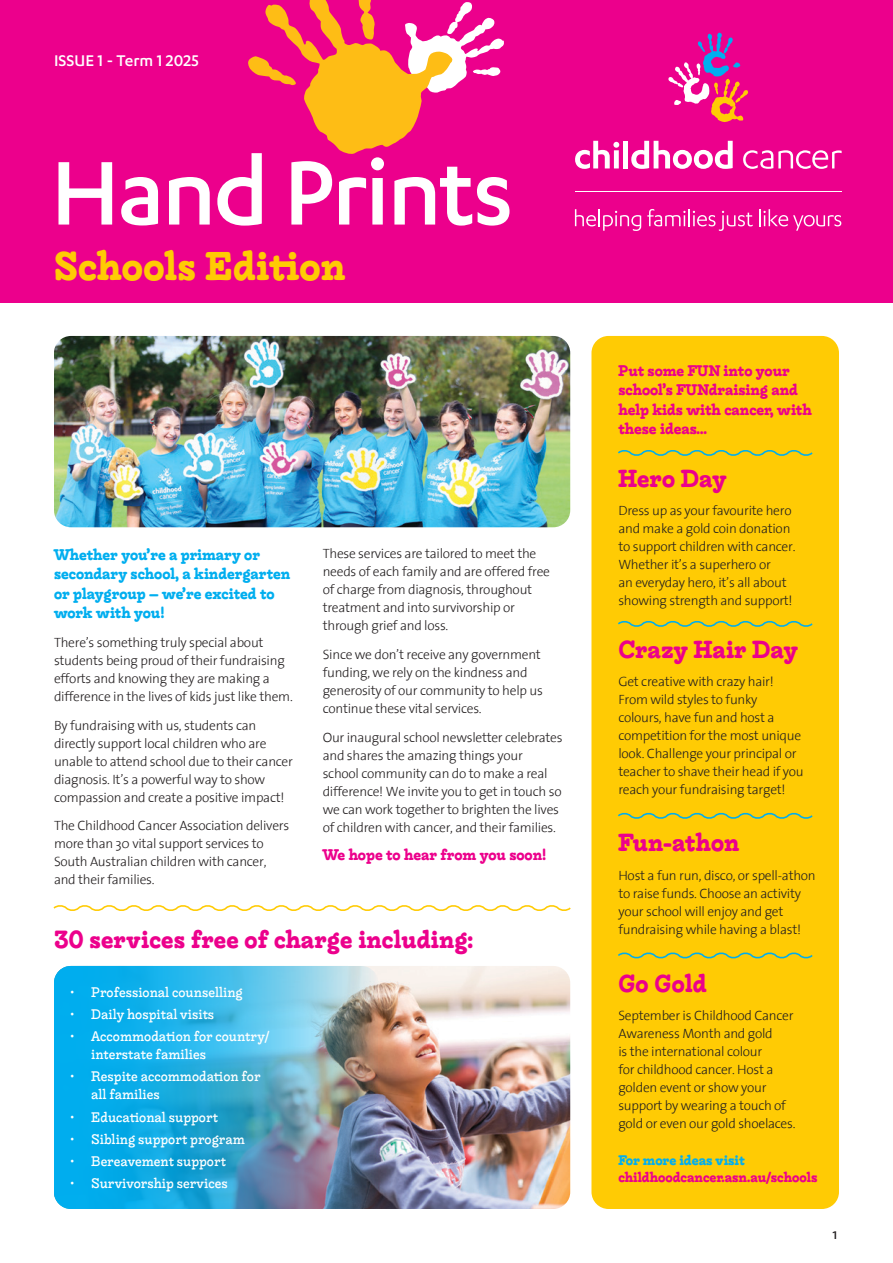
<style>
.page{position:relative;width:893px;height:1263px;background:#fff}
.page>*{position:absolute;margin:0;border:0;box-sizing:border-box;transform-origin:0 0}
.t1{font:500 105px "Karbon";letter-spacing:-.025em;color:#fff}
.t2{font:700 39px "Liebe Ruth";letter-spacing:.01em;color:#ffcb04}
.t3{font:700 24px "Liebe Ruth";letter-spacing:.01em;color:#ec008c}
.t4{font:500 18px "Karbon";color:#fff}
.t5{font:700 15px/19.5px "Liebe Ruth";color:#ec008c}
.t6{font:700 15px/19.5px "Liebe Ruth";color:#00aeef}
.t7{font:15px "The Sans";color:#231f20}
.t8{font:300 13.5px/18px "The Sans";letter-spacing:-.02em;color:#231f20}
.t9{font:500 13.5px/18px "Liebe Ruth";color:#fff}
.t10{font:700 13.5px "Liebe Ruth";color:#ec008c}
.t11{font:700 13.5px "Liebe Ruth";color:#00aeef}
</style>
<div class="page">
<img style="left:54px;top:966px;width:516px;height:243px">
<img style="left:54px;top:966px;width:324px;height:243px;border-radius:17px">
<img style="left:54px;top:336px;width:516px;height:191px">
<div style="left:0;top:0;width:893px;height:303px;background:#ec008c"></div>
<svg style="left:248px;top:0;width:256px;height:154px"></svg>
<svg style="left:53px;top:905px;width:518px;height:6px"></svg>
<svg style="left:575px;top:209px;width:66px;height:22px"></svg>
<svg style="left:647px;top:209px;width:106px;height:22px"></svg>
<svg style="left:759px;top:209px;width:82px;height:22px"></svg>
<svg style="left:575px;top:141px;width:44px;height:28px"></svg>
<div style="left:623px;top:141px;width:5px;height:27px;background:#fff"></div>
<svg style="left:631px;top:141px;width:102px;height:28px"></svg>
<svg style="left:743px;top:150px;width:99px;height:19px"></svg>
<hr style="left:575px;top:192px;width:267px;height:1px;background:#fff">
<svg style="left:668px;top:33px;width:80px;height:89px"></svg>
<div style="left:591px;top:336px;width:248px;height:873px;background:#ffcb04;border-radius:17px"></div>
<svg style="left:618px;top:621px;width:195px;height:6px"></svg>
<svg style="left:618px;top:450px;width:195px;height:6px"></svg>
<svg style="left:618px;top:812px;width:195px;height:7px"></svg>
<svg style="left:618px;top:952px;width:195px;height:7px"></svg>
<h3 class="t4" style="left:54px;top:51px;width:146px">ISSUE 1 - Term 1 2025</h3>
<h1 class="t1" style="left:51px;top:134px;width:464px">Hand Prints</h1>
<h2 class="t2" style="left:54px;top:243px;width:293px">Schools Edition</h2>
<p class="t6" style="left:54px;top:545px;width:238px">Whether you’re a primary or secondary school, a kindergarten or playgroup – we’re excited to work with you!</p>
<p class="t8" style="left:54px;top:633px;width:240px">There’s something truly special about students being proud of their fundraising efforts and knowing they are making a difference in the lives of kids just like them.</p>
<p class="t8" style="left:54px;top:716px;width:240px">By fundraising with us, students can directly support local children who are unable to attend school due to their cancer diagnosis. It’s a powerful way to show compassion and create a positive impact!</p>
<p class="t8" style="left:54px;top:816px;width:237px">The Childhood Cancer Association delivers more than 30 vital support services to South Australian children with cancer, and their families.</p>
<p class="t8" style="left:323px;top:544px;width:229px">These services are tailored to meet the needs of each family and are offered free of charge from diagnosis, throughout treatment and into survivorship or through grief and loss.</p>
<p class="t8" style="left:323px;top:645px;width:222px">Since we don’t receive any government funding, we rely on the kindness and generosity of our community to help us continue these vital services.</p>
<p class="t8" style="left:323px;top:728px;width:241px">Our inaugural school newsletter celebrates and shares the amazing things your<br>school community can do to make a real difference! We invite you to get in touch so we can work together to brighten the lives of children with cancer, and their families.</p>
<p class="t5" style="left:323px;top:845px;width:225px">We hope to hear from you soon!</p>
<h3 class="t3" style="left:54px;top:925px;width:421px">30 services free of charge including:</h3>
<p class="t9" style="left:70px;top:983px;width:174px">• Professional counselling</p>
<p class="t9" style="left:70px;top:1005px;width:146px">• Daily hospital visits</p>
<p class="t9" style="left:91px;top:1027px;width:180px;text-indent:-21px">• Accommodation for country/ interstate families</p>
<p class="t9" style="left:91px;top:1068px;width:171px;text-indent:-21px">• Respite accommodation for all families</p>
<p class="t9" style="left:70px;top:1108px;width:150px">• Educational support</p>
<p class="t9" style="left:70px;top:1130px;width:177px">• Sibling support program</p>
<p class="t9" style="left:70px;top:1152px;width:158px">• Bereavement support</p>
<p class="t9" style="left:70px;top:1175px;width:159px">• Survivorship services</p>
<p class="t5" style="left:618px;top:361px;width:195px">Put some FUN into your school’s FUNdraising and help kids with cancer, with these ideas…</p>
<h3 class="t3" style="left:618px;top:464px;width:109px">Hero Day</h3>
<p class="t8" style="left:618px;top:501px;width:179px">Dress up as your favourite hero and make a gold coin donation to support children with cancer.<br>Whether it’s a superhero or<br>an everyday hero, it’s all about showing strength and support!</p>
<h3 class="t3" style="left:618px;top:635px;width:181px">Crazy Hair Day</h3>
<p class="t8" style="left:618px;top:672px;width:187px">Get creative with crazy hair!<br>From wild styles to funky colours, have fun and host a competition for the most unique look. Challenge your principal or teacher to shave their head if you reach your fundraising target!</p>
<h3 class="t3" style="left:618px;top:829px;width:122px">Fun-athon</h3>
<p class="t8" style="left:618px;top:866px;width:199px">Host a fun run, disco, or spell-athon to raise funds. Choose an activity your school will enjoy and get fundraising while having a blast!</p>
<h3 class="t3" style="left:618px;top:969px;width:90px">Go Gold</h3>
<p class="t8" style="left:618px;top:1006px;width:179px">September is Childhood Cancer<br>Awareness Month and gold<br>is the international colour<br>for childhood cancer. Host a golden event or show your support by wearing a touch of gold or even our gold shoelaces.</p>
<p class="t11" style="left:618px;top:1152px;width:128px">For more ideas visit</p>
<p class="t10" style="left:618px;top:1169px;width:200px">childhoodcancer.asn.au/schools</p>
<p class="t7" style="left:833px;top:1221px;width:7px">1</p>
</div>
